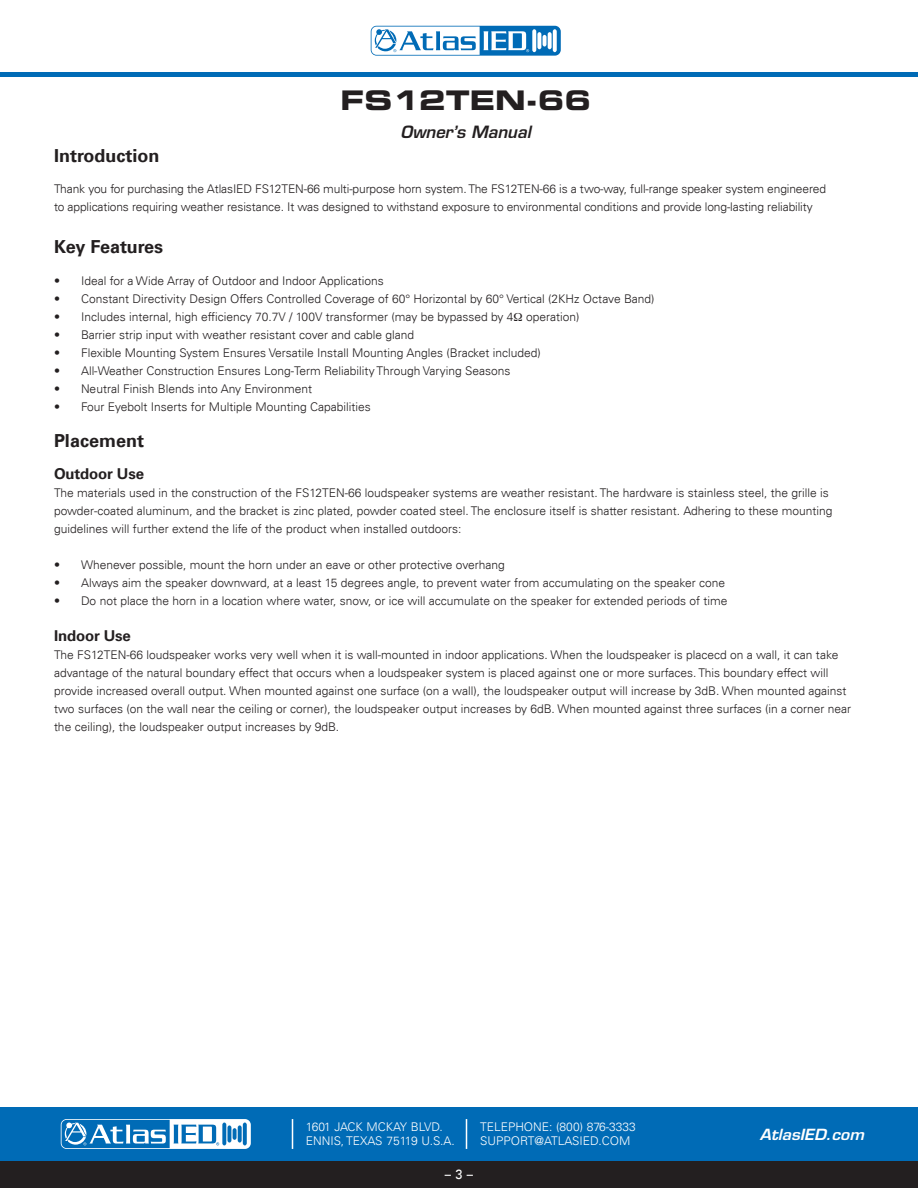
<style>
.page{position:relative;width:918px;height:1188px;background:#fff}
.page>*{position:absolute;margin:0;border:0;box-sizing:border-box;transform-origin:0 0}
.t1{font:27px "Eurostile LT Std Bold Ex 2";color:#231f20}
.Subhead-12pt_Bold{font:700 18px "Univers LT";color:#231f20}
.t2{font:italic 600 16.5px "Eurostile LT Std";color:#231f20}
.t3{font:700 15px "Univers LT";letter-spacing:-.01em;color:#231f20}
.t4{font:italic 600 15px "Eurostile LT Std";color:#fff;scale:1.05 1}
.t5{font:13.5px "Univers LT";color:#fff;scale:.94 1}
.t6{font:300 12px "Univers LT";color:#231f20}
.t7{font:300 12px/13.5px "Univers LT";color:#fff}
</style>
<div class="page">
<hr style="left:0;top:73px;width:918px;height:4px;background:#006bb6">
<svg style="left:371px;top:26px;width:190px;height:30px"></svg>
<svg style="left:532px;top:29px;width:4px;height:23px"></svg>
<svg style="left:553px;top:29px;width:4px;height:23px"></svg>
<svg style="left:537px;top:32px;width:4px;height:17px"></svg>
<svg style="left:548px;top:32px;width:4px;height:17px"></svg>
<svg style="left:543px;top:35px;width:4px;height:12px"></svg>
<svg style="left:372px;top:27px;width:157px;height:28px"></svg>
<div style="left:0;top:1107px;width:918px;height:54px;background:#006bb6"></div>
<hr style="left:292px;top:1119px;width:1px;height:30px;background:#fff">
<hr style="left:466px;top:1119px;width:1px;height:30px;background:#fff">
<svg style="left:61px;top:1119px;width:190px;height:30px"></svg>
<div style="left:0;top:1161px;width:918px;height:27px;background:#231f20"></div>
<h1 class="t1" style="left:340px;top:81px;width:252px">FS12TEN-66</h1>
<h3 class="t2" style="left:401px;top:122px;width:132px">Owner’s Manual</h3>
<p class="Subhead-12pt_Bold" style="left:54px;top:145px;width:107px">Introduction</p>
<p class="t6" style="left:54px;top:182px;width:774px">Thank you for purchasing the AtlasIED FS12TEN-66 multi-purpose horn system. The FS12TEN-66 is a two-way, full-range speaker system engineered</p>
<p class="t6" style="left:54px;top:200px;width:760px">to applications requiring weather resistance. It was designed to withstand exposure to environmental conditions and provide long-lasting reliability</p>
<p class="Subhead-12pt_Bold" style="left:54px;top:236px;width:111px">Key Features</p>
<p class="t6" style="left:54px;top:273px;width:331px">• Ideal for a Wide Array of Outdoor and Indoor Applications</p>
<p class="t6" style="left:54px;top:291px;width:602px">• Constant Directivity Design Offers Controlled Coverage of 60° Horizontal by 60° Vertical (2KHz Octave Band)</p>
<p class="t6" style="left:54px;top:309px;width:527px">• Includes internal, high efficiency 70.7V / 100V transformer (may be bypassed by 4 operation)</p>
<p class="t6" style="left:54px;top:327px;width:362px">• Barrier strip input with weather resistant cover and cable gland</p>
<p class="t6" style="left:54px;top:345px;width:488px">• Flexible Mounting System Ensures Versatile Install Mounting Angles (Bracket included)</p>
<p class="t6" style="left:54px;top:363px;width:458px">• All-Weather Construction Ensures Long-Term Reliability Through Varying Seasons</p>
<p class="t6" style="left:54px;top:381px;width:260px">• Neutral Finish Blends into Any Environment</p>
<p class="t6" style="left:54px;top:399px;width:318px">• Four Eyebolt Inserts for Multiple Mounting Capabilities</p>
<p class="Subhead-12pt_Bold" style="left:54px;top:430px;width:92px">Placement</p>
<p class="t3" style="left:54px;top:465px;width:92px">Outdoor Use</p>
<p class="t6" style="left:54px;top:485px;width:776px">The materials used in the construction of the FS12TEN-66 loudspeaker systems are weather resistant. The hardware is stainless steel, the grille is</p>
<p class="t6" style="left:54px;top:503px;width:780px">powder-coated aluminum, and the bracket is zinc plated, powder coated steel. The enclosure itself is shatter resistant. Adhering to these mounting</p>
<p class="t6" style="left:54px;top:521px;width:409px">guidelines will further extend the life of the product when installed outdoors:</p>
<p class="t6" style="left:54px;top:557px;width:452px">• Whenever possible, mount the horn under an eave or other protective overhang</p>
<p class="t6" style="left:54px;top:575px;width:673px">• Always aim the speaker downward, at a least 15 degrees angle, to prevent water from accumulating on the speaker cone</p>
<p class="t6" style="left:54px;top:593px;width:675px">• Do not place the horn in a location where water, snow, or ice will accumulate on the speaker for extended periods of time</p>
<p class="t3" style="left:54px;top:627px;width:78px">Indoor Use</p>
<p class="t6" style="left:54px;top:647px;width:786px">The FS12TEN-66 loudspeaker works very well when it is wall-mounted in indoor applications. When the loudspeaker is placecd on a wall, it can take</p>
<p class="t6" style="left:54px;top:665px;width:776px">advantage of the natural boundary effect that occurs when a loudspeaker system is placed against one or more surfaces. This boundary effect will</p>
<p class="t6" style="left:54px;top:683px;width:794px">provide increased overall output. When mounted against one surface (on a wall), the loudspeaker output will increase by 3dB. When mounted against</p>
<p class="t6" style="left:54px;top:701px;width:799px">two surfaces (on the wall near the ceiling or corner), the loudspeaker output increases by 6dB. When mounted against three surfaces (in a corner near</p>
<p class="t6" style="left:54px;top:719px;width:287px">the ceiling), the loudspeaker output increases by 9dB.</p>
<p class="t7" style="left:306px;top:1120px;width:151px">1601 JACK MCKAY BLVD.<br>ENNIS, TEXAS 75119 U.S.A.</p>
<p class="t5" style="left:445px;top:1167px;width:31px">– 3 –</p>
<p class="t7" style="left:480px;top:1120px;width:157px">TELEPHONE: (800) 876-3333<br>SUPPORT@ATLASIED.COM</p>
<p class="t4" style="left:760px;top:1125px;width:101px">AtlasIED.com</p>
</div>
